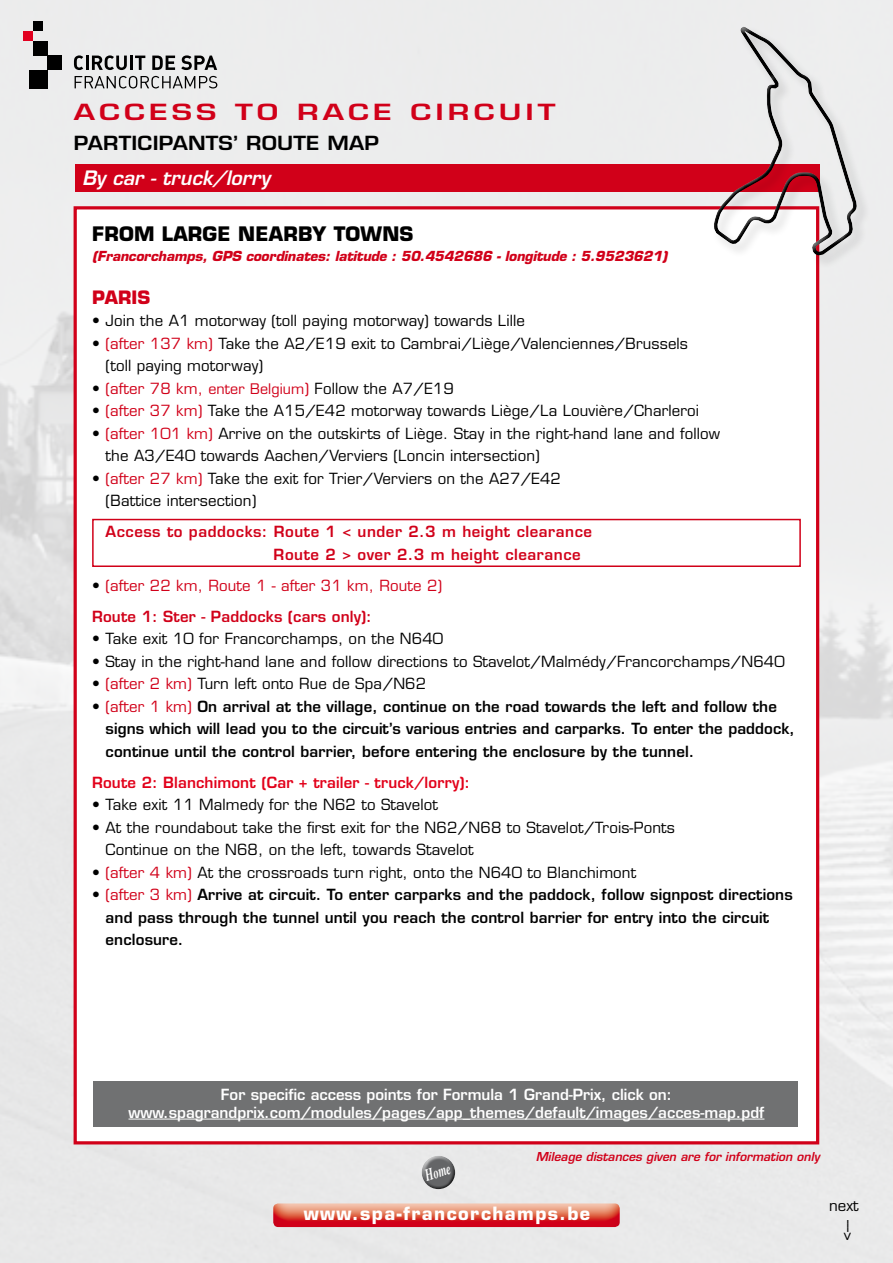
<style>
.page{position:relative;width:893px;height:1263px;background:#fff}
.page>*{position:absolute;margin:0;border:0;box-sizing:border-box;transform-origin:0 0}
.t1{font:600 21.75px "Eurostile";letter-spacing:.135em;color:#d10019;scale:1.39 1}
.t2{font:700 19.5px "Eurostile";letter-spacing:.01em;color:#000}
.t3{font:italic 600 19.35px "Eurostile";color:#fff}
.t4{font:600 19.05px "Eurostile";letter-spacing:.01em;color:#000;scale:1.12 1}
.t5{font:700 18px "Eurostile";letter-spacing:.01em;color:#d10019}
.t6{font:700 17.85px "Eurostile";letter-spacing:.08em;color:#fff}
.t7{font:italic 700 16.95px "Times";color:#fff;scale:.62 1}
.t8{font:15px/22.5px "Eurostile";letter-spacing:.01em;color:#000}
.t9{font:600 15px/22.5px "Eurostile";letter-spacing:.01em;color:#000}
.t10{font:600 15px/18px "Eurostile";color:#fff;text-align:center}
.t11{font:600 15px/22.5px "Eurostile";letter-spacing:.035em;color:#d10019}
.t12{font:15px/31px "Eurostile";letter-spacing:.01em;color:#d10019}
.t13{font:600 15px "Eurostile";letter-spacing:.01em;color:#e2001a}
.t14{font:italic 700 13.5px "Eurostile";letter-spacing:-.01em;color:#d10019}
.t15{font:italic 600 12px "Eurostile";color:#d10019}
.s1{color:#d10019}
.s2{font-size:14.25px;color:#d10019}
.s3{color:#000}
.s4{font-weight:600}
.s5{font-weight:400}
.s6{font-weight:400;color:#d10019}
</style>
<div class="page">
<img style="left:0;top:0;width:893px;height:1263px">
<svg style="left:74px;top:55px;width:9px;height:15px"></svg>
<hr style="left:86px;top:56px;width:3px;height:14px;background:#000">
<svg style="left:92px;top:55px;width:35px;height:15px"></svg>
<hr style="left:130px;top:56px;width:3px;height:14px;background:#000">
<svg style="left:135px;top:56px;width:10px;height:14px"></svg>
<svg style="left:152px;top:56px;width:23px;height:14px"></svg>
<svg style="left:181px;top:55px;width:36px;height:15px"></svg>
<svg style="left:75px;top:76px;width:142px;height:12px;background:#a8a9a9"></svg>
<div style="left:33px;top:41px;width:14px;height:15px;background:#000"></div>
<div style="left:47px;top:56px;width:15px;height:14px;background:#000"></div>
<div style="left:29px;top:70px;width:18px;height:18px;background:#000"></div>
<div style="left:33px;top:21px;width:9px;height:10px;background:#000"></div>
<div style="left:23px;top:31px;width:10px;height:10px;background:#e20020"></div>
<div style="left:417px;top:1155px;width:39px;height:28px;background:#fff;opacity:.75"></div>
<div style="left:420px;top:1160px;width:40px;height:31px;background:#000;opacity:.75"></div>
<div style="left:75px;top:164px;width:744px;height:28px;background:#d10019"></div>
<div style="left:74px;top:206px;width:745px;height:938px;background:#fff;border:3px solid #d10019"></div>
<img style="left:273px;top:1203px;width:347px;height:24px">
<div style="left:92px;top:519px;width:709px;height:48px;border:2px solid #d10019"></div>
<div style="left:94px;top:1081px;width:704px;height:46px;background:#707172"></div>
<hr style="left:128px;top:1119px;width:636px;height:1px;background:#fff">
<div style="left:712px;top:26px;width:158px;height:244px;background:#000;opacity:.18"></div>
<div style="left:703px;top:17px;width:151px;height:242px;background:#fff;opacity:.75"></div>
<div style="left:707px;top:34px;width:160px;height:226px;background:#000;opacity:.75"></div>
<h1 class="t1" style="left:74px;top:99px;width:348px">ACCESS TO RACE CIRCUIT</h1>
<p class="t4" style="left:74px;top:131px;width:274px">PARTICIPANTS’ ROUTE MAP</p>
<p class="t3" style="left:82px;top:166px;width:189px">By car - truck/lorry</p>
<h2 class="t2" style="left:92px;top:222px;width:323px">FROM LARGE NEARBY TOWNS</h2>
<p class="t14" style="left:92px;top:248px;width:577px">(Francorchamps, GPS coordinates: latitude : 50.4542686 - longitude : 5.9523621)</p>
<p class="t5" style="left:92px;top:286px;width:60px">PARIS</p>
<p class="t8" style="left:92px;top:309px;width:434px">• Join the A1 motorway (toll paying motorway) towards Lille</p>
<p class="t8" style="left:106px;top:332px;width:584px;text-indent:-13px">• <span class="s1">(after 137 km)</span> Take the A2/E19 exit to Cambrai/Liège/Valenciennes/Brussels (toll paying motorway)</p>
<p class="t8" style="left:92px;top:377px;width:363px">• <span class="s1">(after 78 km,</span> <span class="s2">enter Belgium</span><span class="s1">)</span> Follow the A7/E19</p>
<p class="t8" style="left:92px;top:399px;width:609px">• <span class="s1">(after 37 km)</span> Take the A15/E42 motorway towards Liège/La Louvière/Charleroi</p>
<p class="t8" style="left:106px;top:422px;width:616px;text-indent:-14px">• <span class="s1">(after 101 km)</span> Arrive on the outskirts of Liège. Stay in the right-hand lane and follow the A3/E40 towards Aachen/Verviers (Loncin intersection)</p>
<p class="t8" style="left:106px;top:467px;width:457px;text-indent:-14px">• <span class="s1">(after 27 km)</span> Take the exit for Trier/Verviers on the A27/E42 (Battice intersection)</p>
<p class="t11" style="left:274px;top:520px;width:320px;text-indent:-168px">Access to paddocks: Route 1 &lt; under 2.3 m height clearance<br>Route 2 &gt; over 2.3 m height clearance</p>
<p class="t12" style="left:92px;top:570px;width:352px"><span class="s3">•</span> (after 22 km, Route 1 - after 31 km, Route 2)<br><span class="s4">Route 1: Ster - Paddocks (cars only):</span></p>
<p class="t8" style="left:92px;top:627px;width:353px">• Take exit 10 for Francorchamps, on the N640</p>
<p class="t8" style="left:92px;top:650px;width:694px">• Stay in the right-hand lane and follow directions to Stavelot/Malmédy/Francorchamps/N640</p>
<p class="t8" style="left:92px;top:672px;width:336px">• <span class="s1">(after 2 km)</span> Turn left onto Rue de Spa/N62</p>
<p class="t9" style="left:106px;top:695px;width:691px;text-indent:-14px"><span class="s5">•</span> <span class="s6">(after 1 km)</span> On arrival at the village, continue on the road towards the left and follow the signs which will lead you to the circuit’s various entries and carparks. To enter the paddock, continue until the control barrier, before entering the enclosure by the tunnel.</p>
<p class="t13" style="left:92px;top:773px;width:379px">Route 2: Blanchimont (Car + trailer - truck/lorry):</p>
<p class="t8" style="left:92px;top:793px;width:347px">• Take exit 11 Malmedy for the N62 to Stavelot</p>
<p class="t8" style="left:106px;top:816px;width:571px;text-indent:-14px">• At the roundabout take the first exit for the N62/N68 to Stavelot/Trois-Ponts<br>Continue on the N68, on the left, towards Stavelot</p>
<p class="t8" style="left:92px;top:861px;width:546px">• <span class="s1">(after 4 km)</span> At the crossroads turn right, onto the N640 to Blanchimont</p>
<p class="t9" style="left:106px;top:883px;width:689px;text-indent:-14px"><span class="s5">•</span> <span class="s6">(after 3 km)</span> Arrive at circuit. To enter carparks and the paddock, follow signpost directions and pass through the tunnel until you reach the control barrier for entry into the circuit enclosure.</p>
<p class="t10" style="left:128px;top:1085px;width:637px">For specific access points for Formula 1 Grand-Prix, click on: www.spagrandprix.com/modules/pages/app_themes/default/images/acces-map.pdf</p>
<p class="t7" style="left:420px;top:1161px;width:44px;rotate:-18deg">Home</p>
<p class="t15" style="left:536px;top:1149px;width:285px">Mileage distances given are for information only</p>
<p class="t6" style="left:304px;top:1202px;width:288px">www.spa-francorchamps.be</p>
<p class="t8" style="left:829px;top:1194px;width:31px">next</p>
<p class="t8" style="left:860px;top:1220px;width:22px;rotate:90deg">---&gt;</p>
</div>
